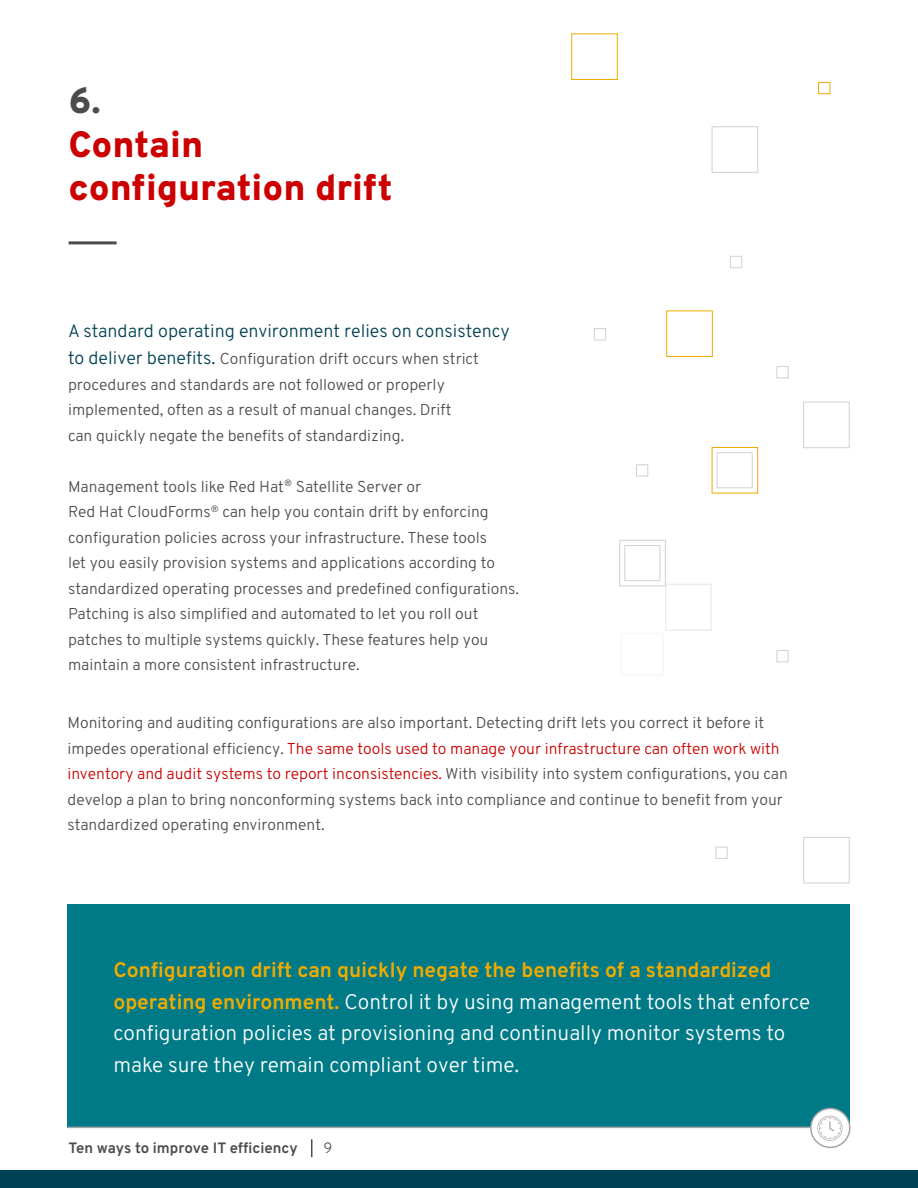
<style>
.page{position:relative;width:918px;height:1188px;background:#fff}
.page>*{position:absolute;margin:0;border:0;box-sizing:border-box;transform-origin:0 0}
.t1{font:800 36.6px/44px "Overpass";color:#c00}
.t2{font:800 36.6px "Overpass";color:#4c4c4c}
.t3{font:300 21px/31.5px "Overpass";color:#fff}
.t4{font:300 18px "Overpass";color:#004153}
.t5{font:300 15.75px/25.5px "Overpass";color:#4c4c4c}
.t6{font:700 15px "Overpass";color:#4c4c4c}
.t7{font:300 15px "Overpass";color:#4c4c4c}
.s1{font-size:18px;color:#004153}
.s2{color:#c00}
.s3{font-weight:700;color:#f0ab00}
</style>
<div class="page">
<hr style="left:69px;top:241px;width:48px;height:3px;background:#4c4c4c">
<div style="left:665px;top:584px;width:47px;height:47px;border:2px solid #ededed"></div>
<div style="left:803px;top:402px;width:47px;height:46px;border:1px solid #d2d2d2"></div>
<div style="left:803px;top:837px;width:47px;height:46px;border:1px solid #d2d2d2"></div>
<div style="left:712px;top:447px;width:46px;height:46px;border:1px solid #f0ab00"></div>
<div style="left:666px;top:310px;width:47px;height:47px;border:1px solid #f0ab00"></div>
<div style="left:712px;top:126px;width:46px;height:47px;border:1px solid #d2d2d2"></div>
<div style="left:571px;top:33px;width:47px;height:47px;border:1px solid #f0ab00"></div>
<div style="left:717px;top:452px;width:36px;height:36px;border:1px solid #d2d2d2"></div>
<div style="left:619px;top:540px;width:47px;height:46px;border:1px solid #d2d2d2"></div>
<div style="left:624px;top:545px;width:36px;height:36px;border:1px solid #d2d2d2"></div>
<div style="left:636px;top:464px;width:12px;height:12px;border:1px solid #d2d2d2"></div>
<div style="left:715px;top:847px;width:13px;height:12px;border:1px solid #d2d2d2"></div>
<div style="left:777px;top:366px;width:12px;height:12px;border:1px solid #d2d2d2"></div>
<div style="left:777px;top:650px;width:12px;height:12px;border:1px solid #d2d2d2"></div>
<div style="left:818px;top:82px;width:12px;height:12px;border:1px solid #f0ab00"></div>
<div style="left:594px;top:328px;width:12px;height:12px;border:1px solid #d2d2d2"></div>
<div style="left:730px;top:256px;width:12px;height:12px;border:1px solid #d2d2d2"></div>
<div style="left:68px;top:904px;width:782px;height:224px;background:#007a87"></div>
<svg style="left:811px;top:1108px;width:39px;height:39px"></svg>
<div style="left:810px;top:1108px;width:40px;height:40px;border:2px solid #a5a5a5;border-radius:50%"></div>
<svg style="left:817px;top:1116px;width:26px;height:25px"></svg>
<div style="left:0;top:1171px;width:918px;height:17px;background:#004153"></div>
<hr style="left:68px;top:1127px;width:743px;height:1px;background:#a5a5a5">
<svg style="left:311px;top:1139px;width:1px;height:18px"></svg>
<h1 class="t2" style="left:69px;top:74px;width:34px">6.</h1>
<h1 class="t1" style="left:69px;top:122px;width:325px">Contain configuration drift</h1>
<p class="t4" style="left:68px;top:318px;width:443px">A standard operating environment relies on consistency</p>
<p class="t5" style="left:68px;top:346px;width:412px"><span class="s1">to deliver benefits.</span> Configuration drift occurs when strict procedures and standards are not followed or properly implemented, often as a result of manual changes. Drift can quickly negate the benefits of standardizing.</p>
<p class="t5" style="left:68px;top:474px;width:453px">Management tools like Red Hat<sup>®</sup> Satellite Server or<br>Red Hat CloudForms<sup>®</sup> can help you contain drift by enforcing configuration policies across your infrastructure. These tools<br>let you easily provision systems and applications according to standardized operating processes and predefined configurations.<br>Patching is also simplified and automated to let you roll out patches to multiple systems quickly. These features help you maintain a more consistent infrastructure.</p>
<p class="t5" style="left:68px;top:710px;width:722px">Monitoring and auditing configurations are also important. Detecting drift lets you correct it before it impedes operational efficiency. <span class="s2">The same tools used to manage your infrastructure can often work with inventory and audit systems to report inconsistencies.</span> With visibility into system configurations, you can develop a plan to bring nonconforming systems back into compliance and continue to benefit from your standardized operating environment.</p>
<p class="t3" style="left:113px;top:954px;width:698px"><span class="s3">Configuration drift can quickly negate the benefits of a standardized operating environment.</span> Control it by using management tools that enforce configuration policies at provisioning and continually monitor systems to make sure they remain compliant over time.</p>
<p class="t6" style="left:69px;top:1137px;width:231px">Ten ways to improve IT efficiency</p>
<p class="t7" style="left:324px;top:1137px;width:10px">9</p>
</div>
